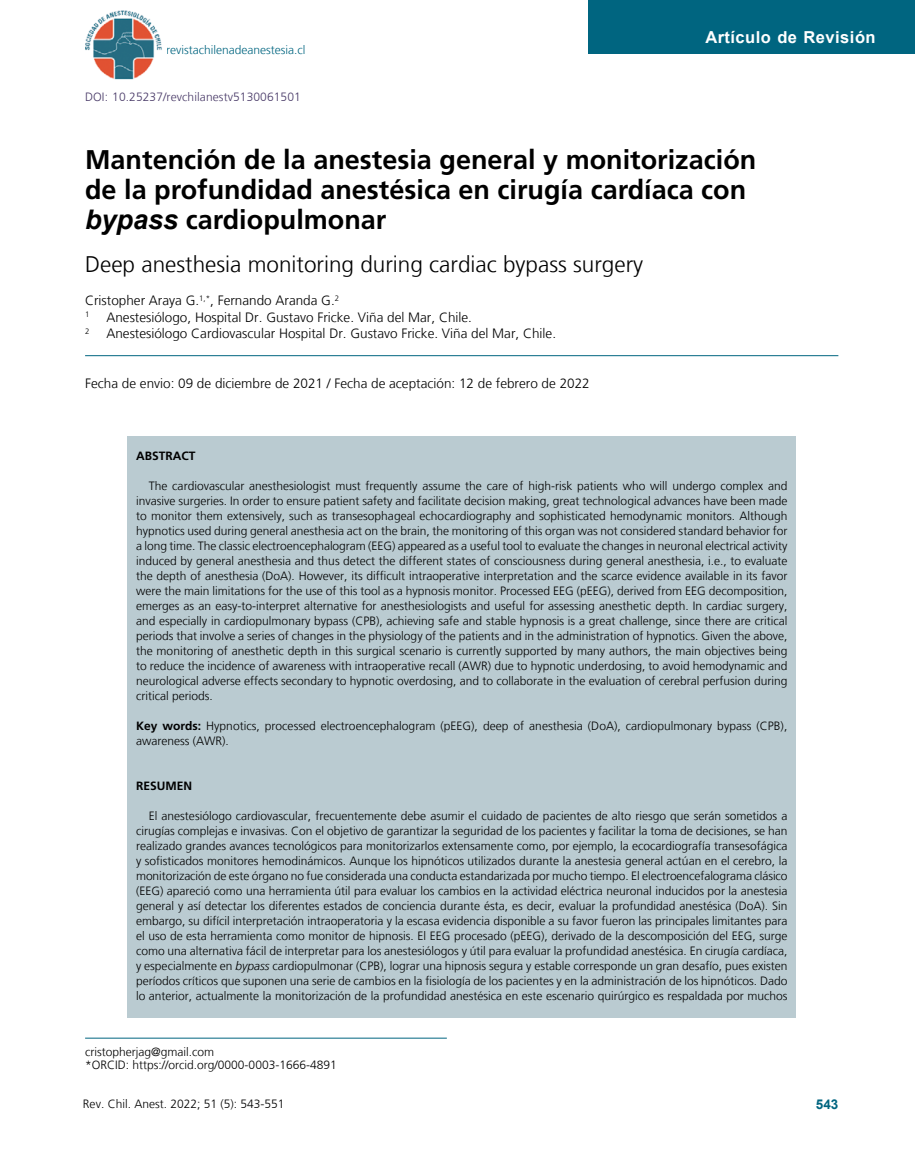
<style>
.page{position:relative;width:915px;height:1170px;background:#fff}
.page>*{position:absolute;margin:0;border:0;box-sizing:border-box;transform-origin:0 0}
.t1{font:700 27px/30px "Frutiger";color:#000}
.t2{font:300 22.5px "Frutiger LT";color:#000}
.t3{font:700 16.5px "Arial";letter-spacing:.03em;color:#fff}
.t4{font:300 13.5px "Frutiger LT";color:#000}
.t5{font:700 13.5px "Arial";color:#006580}
.t6{font:300 12px/15px "Frutiger LT";color:#000}
.t7{font:300 12px "Frutiger LT";letter-spacing:.01em;color:#483967}
.t8{font:300 12px "Frutiger LT";color:#006580}
.t9{font:700 12px "Frutiger";color:#000}
.t10{font:300 7.8px "Frutiger LT";color:#000}
.s1{font-family:"Arial";font-style:italic}
.s2{font-family:"Frutiger";font-weight:700}
.s3{font-style:italic}
</style>
<div class="page">
<div style="left:588px;top:0;width:326px;height:54px;background:#006580"></div>
<img style="left:85px;top:10px;width:77px;height:70px">
<hr style="left:85px;top:355px;width:753px;height:1px;background:#006580">
<hr style="left:85px;top:1037px;width:361px;height:1px;background:#006580">
<div style="left:127px;top:436px;width:668px;height:581px;background:#bacbd1"></div>
<p class="t8" style="left:166px;top:43px;width:141px">revistachilenadeanestesia.cl</p>
<p class="t7" style="left:85px;top:90px;width:217px">DOI: 10.25237/revchilanestv5130061501</p>
<h3 class="t3" style="left:705px;top:26px;width:172px">Artículo de Revisión</h3>
<h1 class="t1" style="left:85px;top:145px;width:672px">Mantención de la anestesia general y monitorización de la profundidad anestésica en cirugía cardíaca con <span class="s1">bypass</span> cardiopulmonar</h1>
<h2 class="t2" style="left:85px;top:251px;width:559px">Deep anesthesia monitoring during cardiac bypass surgery</h2>
<p class="t4" style="left:85px;top:293px;width:255px">Cristopher Araya G.<sup>1,*</sup>, Fernando Aranda G.<sup>2</sup></p>
<p class="t10" style="left:85px;top:310px;width:6px">1</p>
<p class="t4" style="left:106px;top:309px;width:367px">Anestesiólogo, Hospital Dr. Gustavo Fricke. Viña del Mar, Chile.</p>
<p class="t10" style="left:85px;top:326px;width:6px">2</p>
<p class="t4" style="left:106px;top:326px;width:451px">Anestesiólogo Cardiovascular Hospital Dr. Gustavo Fricke. Viña del Mar, Chile.</p>
<p class="t4" style="left:85px;top:375px;width:506px">Fecha de envio: 09 de diciembre de 2021 / Fecha de aceptación: 12 de febrero de 2022</p>
<p class="t9" style="left:136px;top:449px;width:61px">ABSTRACT</p>
<p class="t6" style="left:136px;top:478px;width:652px;text-align:justify;text-indent:13px">The cardiovascular anesthesiologist must frequently assume the care of high-risk patients who will undergo complex and invasive surgeries. In order to ensure patient safety and facilitate decision making, great technological advances have been made to monitor them extensively, such as transesophageal echocardiography and sophisticated hemodynamic monitors. Although hypnotics used during general anesthesia act on the brain, the monitoring of this organ was not considered standard behavior for a long time. The classic electroencephalogram (EEG) appeared as a useful tool to evaluate the changes in neuronal electrical activity induced by general anesthesia and thus detect the different states of consciousness during general anesthesia, i.e., to evaluate the depth of anesthesia (DoA). However, its difficult intraoperative interpretation and the scarce evidence available in its favor were the main limitations for the use of this tool as a hypnosis monitor. Processed EEG (pEEG), derived from EEG decomposition, emerges as an easy-to-interpret alternative for anesthesiologists and useful for assessing anesthetic depth. In cardiac surgery, and especially in cardiopulmonary bypass (CPB), achieving safe and stable hypnosis is a great challenge, since there are critical periods that involve a series of changes in the physiology of the patients and in the administration of hypnotics. Given the above, the monitoring of anesthetic depth in this surgical scenario is currently supported by many authors, the main objectives being to reduce the incidence of awareness with intraoperative recall (AWR) due to hypnotic underdosing, to avoid hemodynamic and neurological adverse effects secondary to hypnotic overdosing, and to collaborate in the evaluation of cerebral perfusion during critical periods.</p>
<p class="t6" style="left:136px;top:718px;width:652px"><span class="s2">Key words:</span> Hypnotics, processed electroencephalogram (pEEG), deep of anesthesia (DoA), cardiopulmonary bypass (CPB), awareness (AWR).</p>
<p class="t9" style="left:136px;top:779px;width:58px">RESUMEN</p>
<p class="t6" style="left:136px;top:808px;width:652px;text-align:justify;text-indent:13px">El anestesiólogo cardiovascular, frecuentemente debe asumir el cuidado de pacientes de alto riesgo que serán sometidos a cirugías complejas e invasivas. Con el objetivo de garantizar la seguridad de los pacientes y facilitar la toma de decisiones, se han realizado grandes avances tecnológicos para monitorizarlos extensamente como, por ejemplo, la ecocardiografía transesofágica y sofisticados monitores hemodinámicos. Aunque los hipnóticos utilizados durante la anestesia general actúan en el cerebro, la monitorización de este órgano no fue considerada una conducta estandarizada por mucho tiempo. El electroencefalograma clásico (EEG) apareció como una herramienta útil para evaluar los cambios en la actividad eléctrica neuronal inducidos por la anestesia general y así detectar los diferentes estados de conciencia durante ésta, es decir, evaluar la profundidad anestésica (DoA). Sin embargo, su difícil interpretación intraoperatoria y la escasa evidencia disponible a su favor fueron las principales limitantes para el uso de esta herramienta como monitor de hipnosis. El EEG procesado (pEEG), derivado de la descomposición del EEG, surge como una alternativa fácil de interpretar para los anestesiólogos y útil para evaluar la profundidad anestésica. En cirugía cardíaca, y especialmente en <span class="s3">bypass</span> cardiopulmonar (CPB), lograr una hipnosis segura y estable corresponde un gran desafío, pues existen períodos críticos que suponen una serie de cambios en la fisiología de los pacientes y en la administración de los hipnóticos. Dado lo anterior, actualmente la monitorización de la profundidad anestésica en este escenario quirúrgico es respaldada por muchos</p>
<p class="t6" style="left:85px;top:1044px;width:253px;line-height:13.5px">cristopherjag@gmail.com<br>*ORCID: https://orcid.org/0000-0003-1666-4891</p>
<p class="t6" style="left:83px;top:1096px;width:203px">Rev. Chil. Anest. 2022; 51 (5): 543-551</p>
<p class="t5" style="left:815px;top:1094px;width:24px">543</p>
</div>
